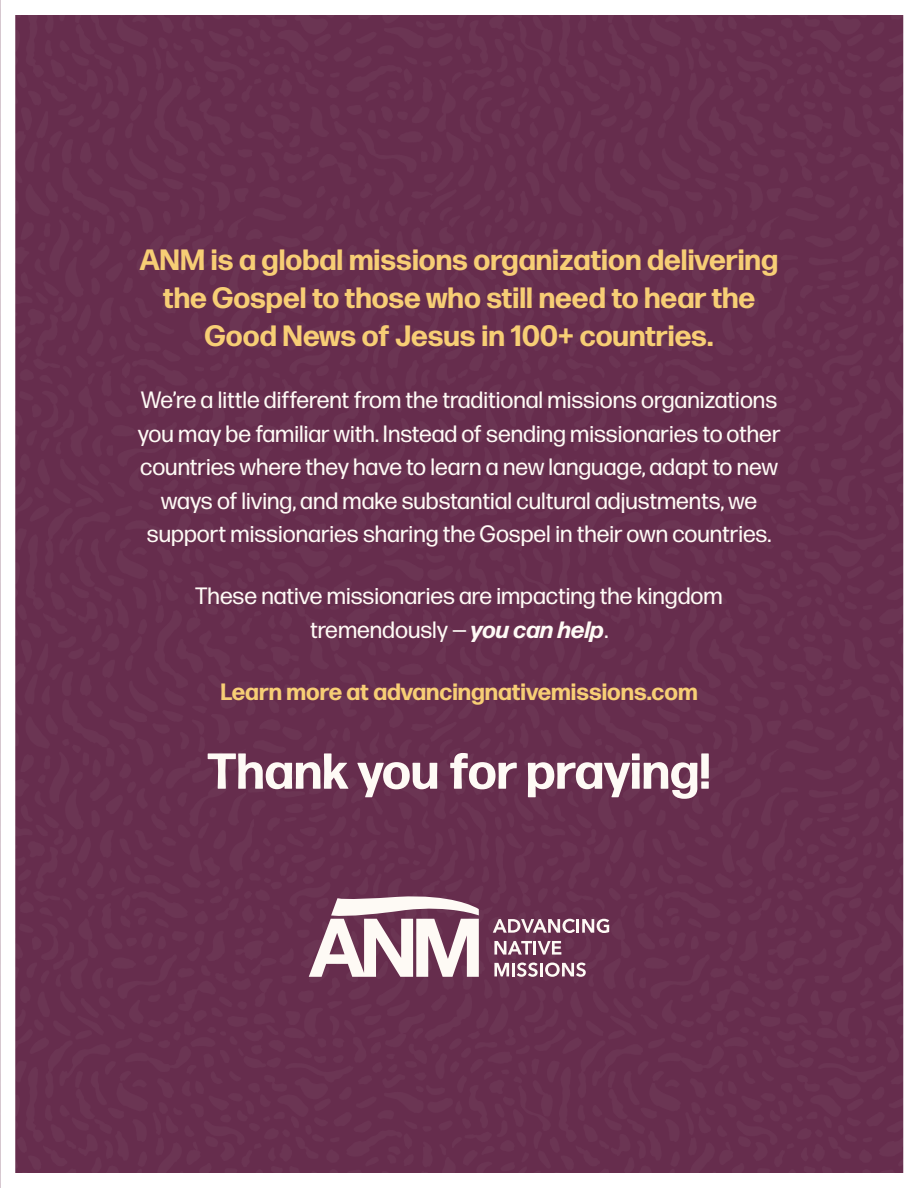
<style>
.page{position:relative;width:918px;height:1188px;background:#fff}
.page>*{position:absolute;margin:0;border:0;box-sizing:border-box;transform-origin:0 0}
.t1{font:700 50.4px "Forma DJR Text";color:#fefaf5}
.t2{font:700 29.4px/37.8px "Forma DJR Text";color:#f7ce75;text-align:center}
.t3{font:23.7px/33.6px "Forma DJR Text";color:#fefaf5;text-align:center}
.t4{font:700 23.7px "Forma DJR Text";color:#f7ce75}
.s1{font-weight:700;font-style:italic}
</style>
<div class="page">
<div style="left:16px;top:16px;width:886px;height:1156px;background:#662d4d"></div>
<svg style="left:309px;top:894px;width:170px;height:83px"></svg>
<svg style="left:493px;top:919px;width:116px;height:14px"></svg>
<svg style="left:494px;top:941px;width:67px;height:14px"></svg>
<svg style="left:494px;top:963px;width:92px;height:14px"></svg>
<p class="t2" style="left:140px;top:244px;width:640px">ANM is a global missions organization delivering the Gospel to those who still need to hear the<br>Good News of Jesus in 100+ countries.</p>
<p class="t3" style="left:138px;top:385px;width:644px">We’re a little different from the traditional missions organizations you may be familiar with. Instead of sending missionaries to other countries where they have to learn a new language, adapt to new ways of living, and make substantial cultural adjustments, we support missionaries sharing the Gospel in their own countries.</p>
<p class="t3" style="left:195px;top:582px;width:529px">These native missionaries are impacting the kingdom tremendously — <span class="s1">you can help</span>.</p>
<p class="t4" style="left:220px;top:682px;width:479px">Learn more at advancingnativemissions.com</p>
<h1 class="t1" style="left:207px;top:751px;width:505px">Thank you for praying!</h1>
</div>
